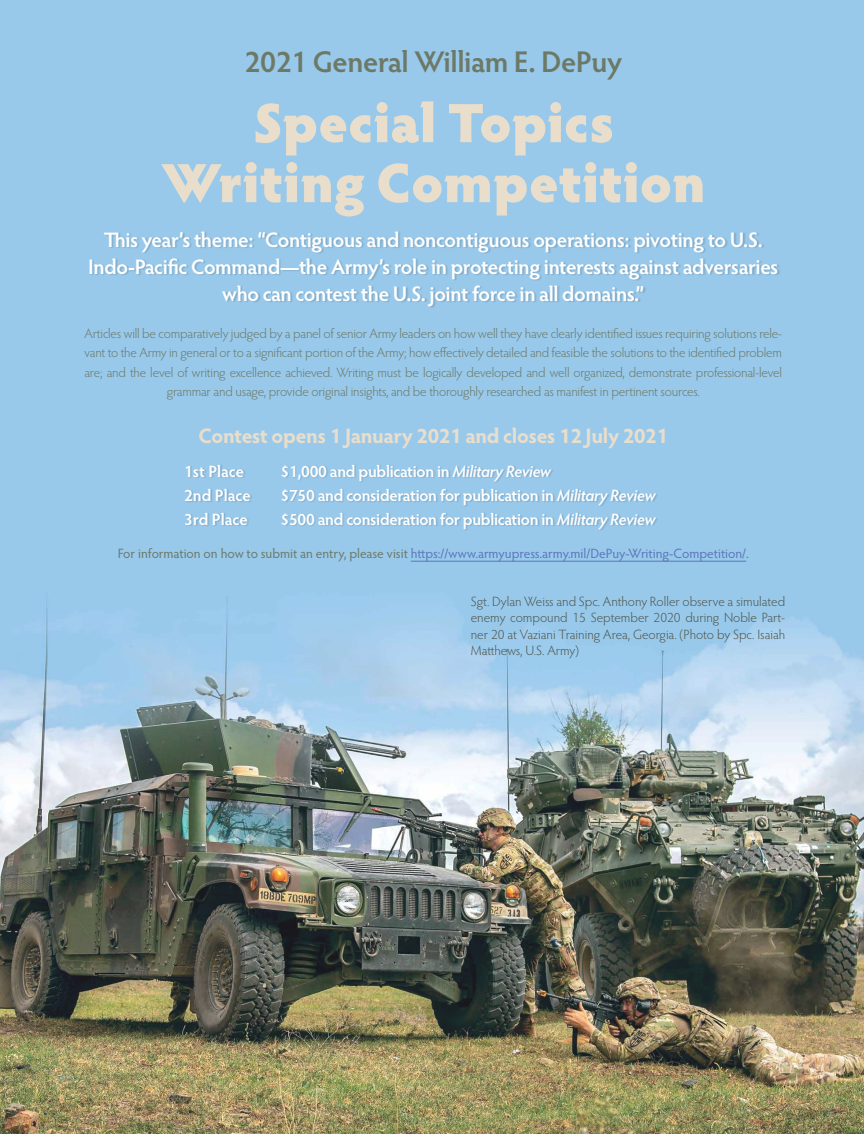
<style>
.page{position:relative;width:864px;height:1134px;background:#fff}
.page>*{position:absolute;margin:0;border:0;box-sizing:border-box;transform-origin:0 0}
.t1{font:900 55.5px/60px "Hypatia Sans Pro";color:#e9decb;text-align:center}
.t2{font:600 30px "Hypatia Sans Pro";letter-spacing:-.015em;color:#6d7967}
.t3{font:600 21px/27px "Hypatia Sans Pro";letter-spacing:-.02em;color:#fff;text-align:center}
.t4{font:700 21px "Hypatia Sans Pro";letter-spacing:-.02em;color:#e9decb}
.t5{font:600 16.5px/24px "Hypatia Sans Pro";letter-spacing:-.02em;color:#fff}
.t6{font:300 13.5px/19.5px "Hypatia Sans Pro";letter-spacing:-.015em;color:#6d7967;text-align:center}
.t7{font:300 13.5px/16.5px "Hypatia Sans Pro";color:#4f554b;text-align:justify}
.t8{font:13.5px "Hypatia Sans Pro";color:#5d76ba}
.s1{font-style:italic}
.s2{color:#6d7967}
</style>
<div class="page">
<img style="left:1px;top:0;width:863px;height:1134px">
<div style="left:89px;top:232px;width:692px;height:77px;background:#000;opacity:.16"></div>
<hr style="left:411px;top:561px;width:335px;height:1px;background:#5d76ba">
<div style="left:185px;top:464px;width:68px;height:63px;background:#000;opacity:.16"></div>
<div style="left:282px;top:464px;width:377px;height:67px;background:#000;opacity:.16"></div>
<h2 class="t2" style="left:245px;top:41px;width:379px">2021 General William E. DePuy</h2>
<h1 class="t1" style="left:161px;top:90px;width:546px">Special Topics<br>Writing Competition</h1>
<h3 class="t3" style="left:88px;top:225px;width:692px">This year’s theme: “Contiguous and noncontiguous operations: pivoting to U.S.<br>Indo-Pacific Command—the Army’s role in protecting interests against adversaries who can contest the U.S. joint force in all domains.”</h3>
<p class="t6" style="left:84px;top:323px;width:699px">Articles will be comparatively judged by a panel of senior Army leaders on how well they have clearly identified issues requiring solutions rele&shy;vant to the Army in general or to a significant portion of the Army; how effectively detailed and feasible the solutions to the identified problem are; and the level of writing excellence achieved. Writing must be logically developed and well organized, demonstrate professional-level grammar and usage, provide original insights, and be thoroughly researched as manifest in pertinent sources.</p>
<h3 class="t4" style="left:199px;top:421px;width:471px">Contest opens 1 January 2021 and closes 12 July 2021</h3>
<p class="t5" style="left:184px;top:458px;width:68px">1st Place<br>2nd Place<br>3rd Place</p>
<p class="t5" style="left:281px;top:458px;width:377px">$1,000 and publication in <span class="s1">Military Review<br></span>$750 and consideration for publication in <span class="s1">Military Review </span>$500 and consideration for publication in <span class="s1">Military Review</span></p>
<p class="t8" style="left:118px;top:545px;width:633px"><span class="s2">For information on how to submit an entry, please visit</span> https://www.armyupress.army.mil/DePuy-Writing-Competition/<span class="s2">.</span></p>
<p class="t7" style="left:471px;top:593px;width:316px">Sgt. Dylan Weiss and Spc. Anthony Roller observe a simulated enemy compound 15 September 2020 during Noble Part&shy;ner 20 at Vaziani Training Area, Georgia. (Photo by Spc. Isaiah Matthews, U.S. Army)</p>
</div>
